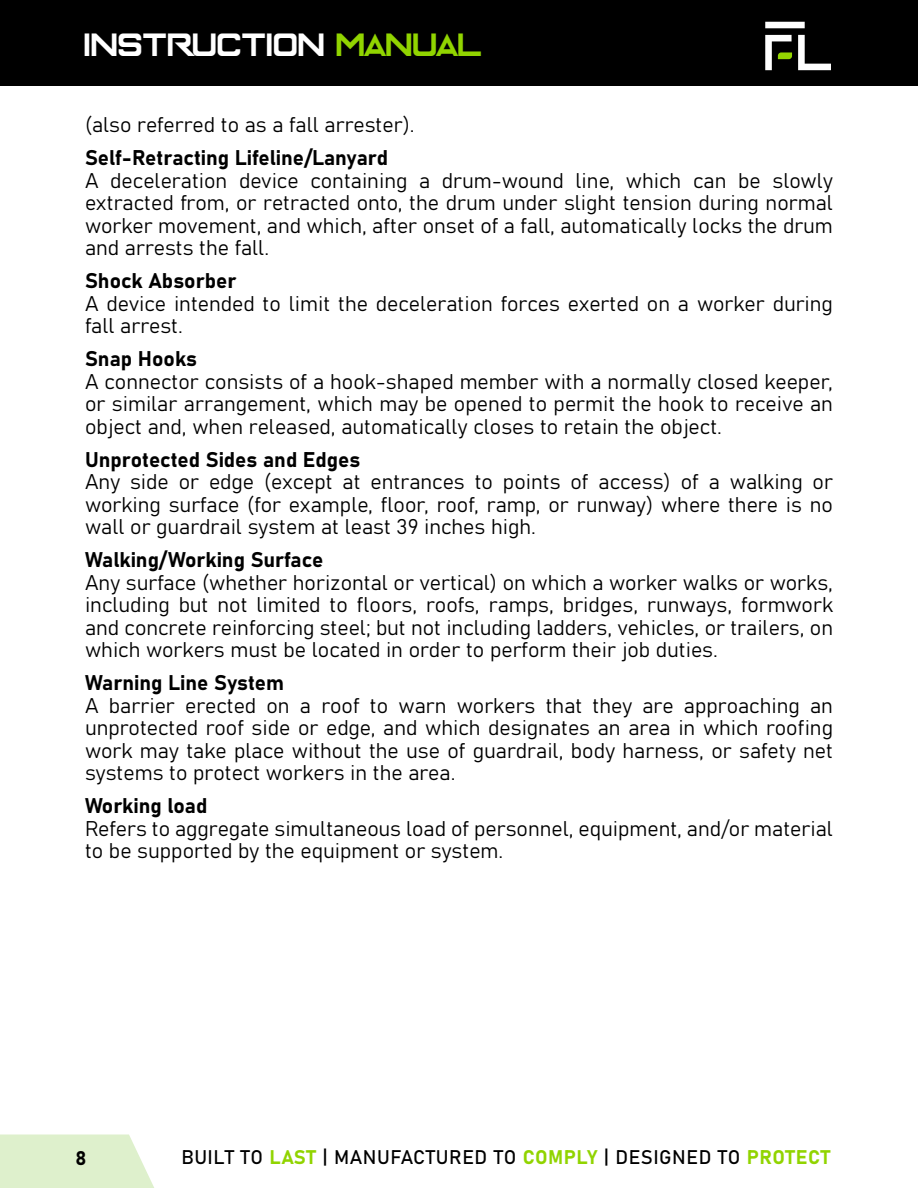
<style>
.page{position:relative;width:918px;height:1188px;background:#fff}
.page>*{position:absolute;margin:0;border:0;box-sizing:border-box;transform-origin:0 0}
.t1{font:36px "Enter The Grid";color:#fff}
.t2{font:21px/22.5px "Bahnschrift";color:#000}
.t3{font:19.5px "Bahnschrift";letter-spacing:.03em;color:#000}
.s1{color:#91d400}
</style>
<div class="page">
<div style="left:0;top:0;width:918px;height:85px;background:#000"></div>
<svg style="left:765px;top:22px;width:66px;height:48px"></svg>
<svg style="left:0;top:1135px;width:154px;height:53px;background:#e0f1cf"></svg>
<h1 class="t1" style="left:85px;top:33px;width:400px">INSTRUCTION <span class="s1">MANUAL</span></h1>
<p class="t2" style="left:85px;top:107px;width:331px;line-height:33px">(also referred to as a fall arrester).<br>Self-Retracting Lifeline/Lanyard</p>
<p class="t2" style="left:85px;top:168px;width:749px;text-align:justify">A deceleration device containing a drum-wound line, which can be slowly extracted from, or retracted onto, the drum under slight tension during normal worker movement, and which, after onset of a fall, automatically locks the drum and arrests the fall.</p>
<p class="t2" style="left:85px;top:268px;width:749px">Shock Absorber<br>A device intended to limit the deceleration forces exerted on a worker during fall arrest.</p>
<p class="t2" style="left:85px;top:346px;width:750px">Snap Hooks<br>A connector consists of a hook-shaped member with a normally closed keeper, or similar arrangement, which may be opened to permit the hook to receive an object and, when released, automatically closes to retain the object.</p>
<p class="t2" style="left:85px;top:447px;width:749px">Unprotected Sides and Edges<br>Any side or edge (except at entrances to points of access) of a walking or working surface (for example, floor, roof, ramp, or runway) where there is no wall or guardrail system at least 39 inches high.</p>
<p class="t2" style="left:85px;top:547px;width:750px">Walking/Working Surface<br>Any surface (whether horizontal or vertical) on which a worker walks or works, including but not limited to floors, roofs, ramps, bridges, runways, formwork and concrete reinforcing steel; but not including ladders, vehicles, or trailers, on which workers must be located in order to perform their job duties.</p>
<p class="t2" style="left:85px;top:670px;width:750px">Warning Line System<br>A barrier erected on a roof to warn workers that they are approaching an unprotected roof side or edge, and which designates an area in which roofing work may take place without the use of guardrail, body harness, or safety net systems to protect workers in the area.</p>
<p class="t2" style="left:85px;top:793px;width:749px">Working load<br>Refers to aggregate simultaneous load of personnel, equipment, and/or material to be supported by the equipment or system.</p>
<p class="t3" style="left:76px;top:1143px;width:12px">8</p>
<p class="t3" style="left:182px;top:1142px;width:650px">BUILT TO <span class="s1">LAST</span> | MANUFACTURED TO <span class="s1">COMPLY</span> | DESIGNED TO <span class="s1">PROTECT</span></p>
</div>
